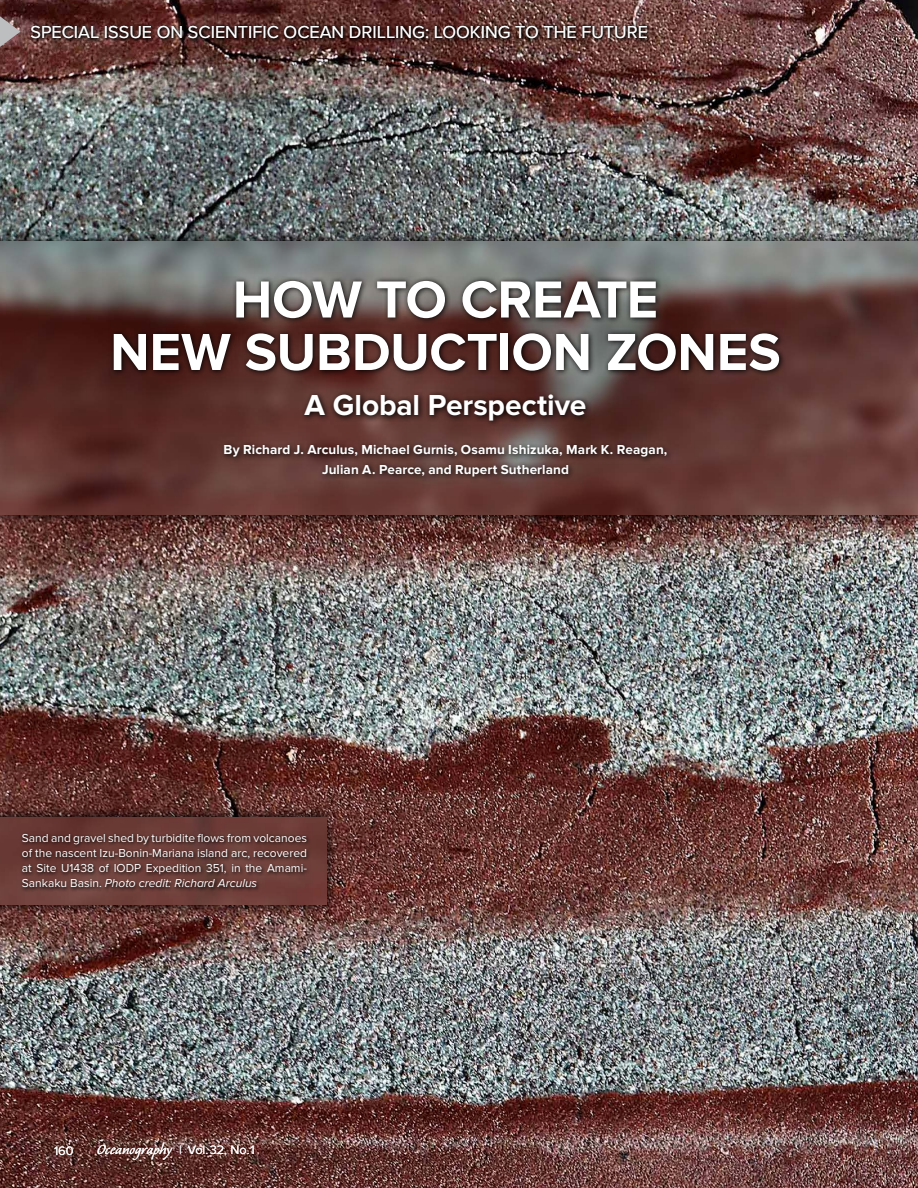
<style>
.page{position:relative;width:918px;height:1188px;background:#fff}
.page>*{position:absolute;margin:0;border:0;box-sizing:border-box;transform-origin:0 0}
.t1{font:700 54px/52.5px "Proxima Nova";letter-spacing:-.005em;color:#fff;text-align:center}
.t2{font:700 30px "Proxima Nova";letter-spacing:-.005em;color:#fff}
.t3{font:18px "Proxima Nova";color:#fff}
.t4{font:700 13.5px/19.5px "Proxima Nova";letter-spacing:.005em;color:#fff;text-align:center}
.t5{font:12.75px "Proxima Nova";color:#fff}
.t6{font:12px/15px "Proxima Nova";color:#fff;text-align:justify}
.s1{font-style:italic}
.s2{font-family:"Caliban Std";font-size:18.75px}
</style>
<div class="page">
<img style="left:0;top:0;width:918px;height:1188px">
<svg style="left:0;top:805px;width:339px;height:112px;background:#5b332f"></svg>
<img style="left:0;top:818px;width:327px;height:86px">
<img style="left:0;top:229px;width:918px;height:298px">
<img style="left:0;top:242px;width:918px;height:272px">
<svg style="left:0;top:16px;width:21px;height:31px"></svg>
<svg style="left:109px;top:276px;width:677px;height:207px;background:#4f332f"></svg>
<svg style="left:29px;top:23px;width:622px;height:20px;background:#432522"></svg>
<svg style="left:20px;top:831px;width:291px;height:61px;background:#5d3531"></svg>
<h3 class="t3" style="left:30px;top:21px;width:619px">SPECIAL ISSUE ON SCIENTIFIC OCEAN DRILLING: LOOKING TO THE FUTURE</h3>
<h1 class="t1" style="left:110px;top:275px;width:672px">HOW TO CREATE<br>NEW SUBDUCTION ZONES</h1>
<h2 class="t2" style="left:305px;top:388px;width:283px">A Global Perspective</h2>
<p class="t4" style="left:224px;top:440px;width:445px">By Richard J. Arculus, Michael Gurnis, Osamu Ishizuka, Mark K. Reagan,<br>Julian A. Pearce, and Rupert Sutherland</p>
<p class="t6" style="left:22px;top:831px;width:287px">Sand and gravel shed by turbidite flows from volcanoes of the nascent Izu-Bonin-Mariana island arc, recovered at Site U1438 of IODP Expedition 351, in the Amami-Sankaku Basin. <span class="s1">Photo credit: Richard Arculus</span></p>
<p class="t5" style="left:54px;top:1142px;width:202px">160 <span class="s2">Oceanography</span> | Vol.32, No.1</p>
</div>
